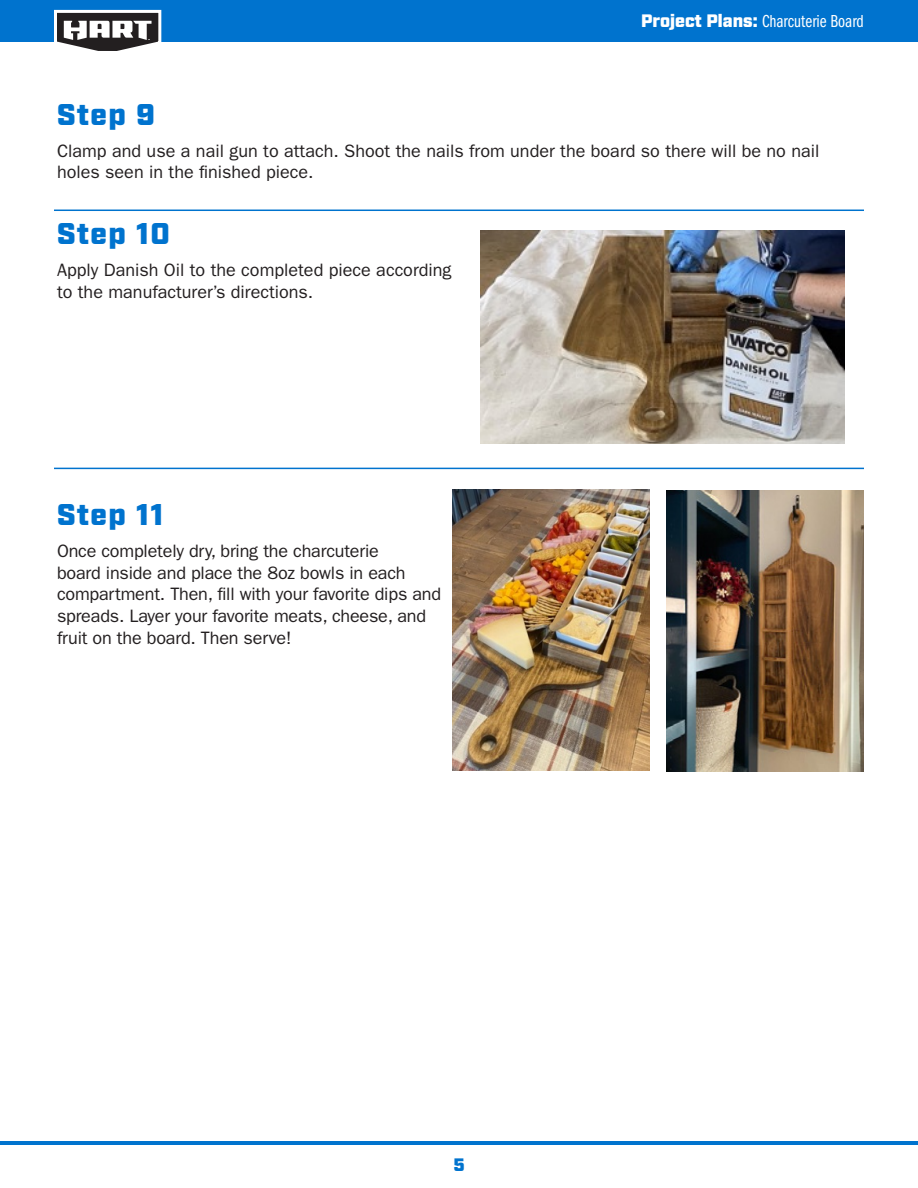
<style>
.page{position:relative;width:918px;height:1188px;background:#fff}
.page>*{position:absolute;margin:0;border:0;box-sizing:border-box;transform-origin:0 0}
.instructions{font:900 30px "Industry";letter-spacing:.04em;color:#0073ce}
.instruction_2{font:18px/21.6px "ITC Franklin Gothic Std";color:#231f20}
.page_header{font:18px "ITC Franklin Gothic Std Bk Cp";color:#fff}
.page_no{font:900 18px "Industry";color:#0073ce}
.s1{font-family:"Industry";font-weight:900}
</style>
<div class="page">
<div style="left:0;top:0;width:918px;height:41px;background:#0073ce"></div>
<hr style="left:0;top:1141px;width:918px;height:3px;background:#0073ce">
<svg style="left:52px;top:9px;width:111px;height:42px;background:#82858a"></svg>
<hr style="left:54px;top:210px;width:810px;height:1px;background:#0073ce">
<hr style="left:54px;top:468px;width:810px;height:1px;background:#0073ce">
<img style="left:481px;top:231px;width:363px;height:213px">
<img style="left:666px;top:490px;width:198px;height:282px">
<img style="left:453px;top:489px;width:197px;height:282px">
<p class="page_header" style="left:641px;top:11px;width:224px"><span class="s1">Project Plans:</span> Charcuterie Board</p>
<p class="instructions" style="left:57px;top:96px;width:100px">Step 9</p>
<p class="instruction_2" style="left:57px;top:140px;width:764px">Clamp and use a nail gun to attach. Shoot the nails from under the board so there will be no nail holes seen in the finished piece.</p>
<p class="instructions" style="left:57px;top:216px;width:115px">Step 10</p>
<p class="instruction_2" style="left:57px;top:260px;width:396px">Apply Danish Oil to the completed piece according to the manufacturer’s directions.</p>
<p class="instructions" style="left:57px;top:497px;width:108px">Step 11</p>
<p class="instruction_2" style="left:57px;top:540px;width:386px">Once completely dry, bring the charcuterie<br>board inside and place the 8oz bowls in each compartment. Then, fill with your favorite dips and spreads. Layer your favorite meats, cheese, and fruit on the board. Then serve!</p>
<p class="page_no" style="left:453px;top:1154px;width:13px">5</p>
</div>
